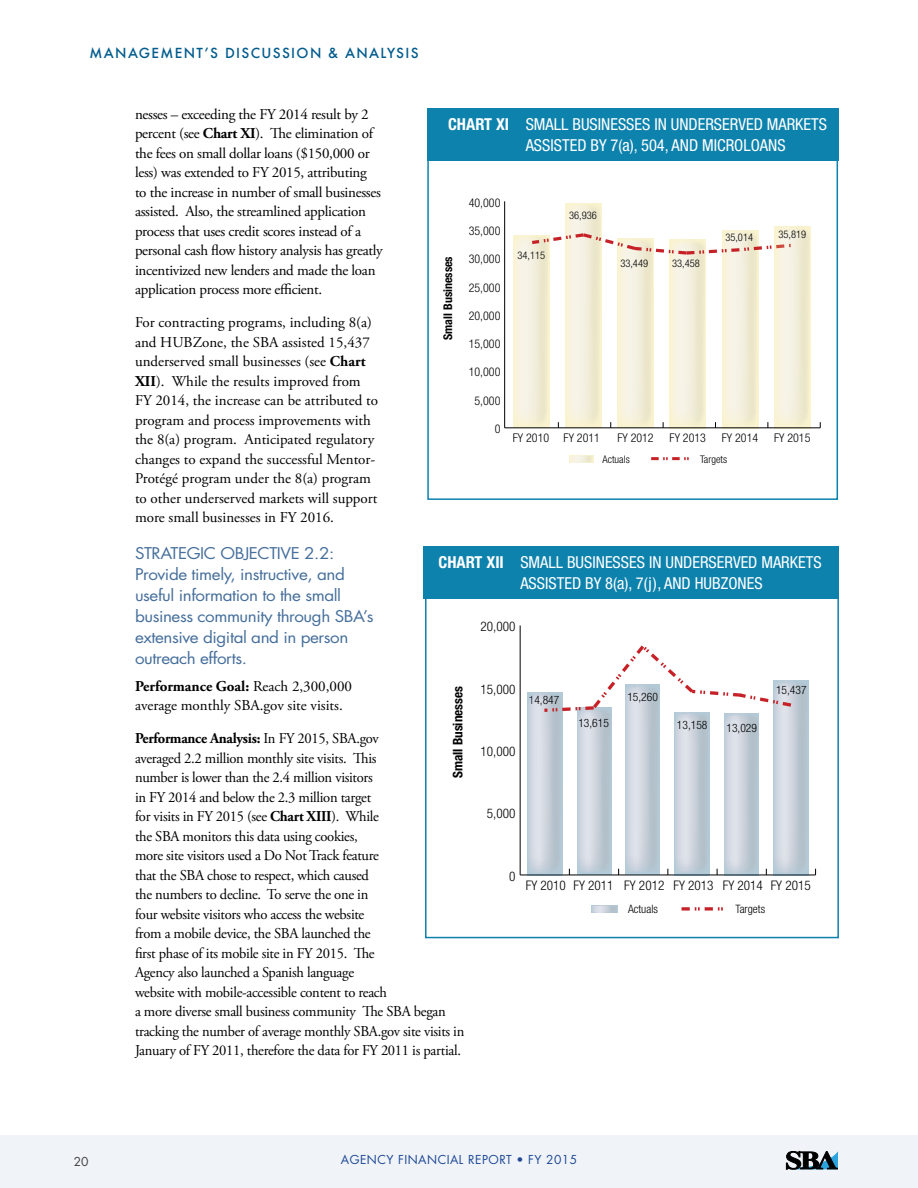
<style>
.page{position:relative;width:918px;height:1188px;background:#fff}
.page>*{position:absolute;margin:0;border:0;box-sizing:border-box;transform-origin:0 0}
.t1{font:condensed 16.5px/21px "Helvetica Neue";color:#fff}
.Subhead_3{font:15.75px/21px "Futura";letter-spacing:-.025em;color:#466f9c;scale:1.08 1}
.Text{font:15px/19.5px "Adobe Garamond Pro";letter-spacing:-.02em;color:#000}
.Text-2{font:15px/19.5px "Adobe Garamond Pro";color:#000}
.t2{font:500 13.5px "Futura";letter-spacing:.1em;color:#005b8d}
.t3{font:300 condensed 13.2px "Helvetica Neue";color:#000}
.t4{font:700 condensed 13.2px "Helvetica Neue";color:#000}
.t5{font:300 condensed 12px "Helvetica Neue";color:#000}
.t6{font:12px "Futura";letter-spacing:.04em;color:#1f4996}
.t7{font:700 condensed 12px "Helvetica Neue";color:#000}
.t8{font:12px "Futura";color:#414042}
.t9{font:300 condensed 11.55px "Helvetica Neue";color:#000}
.t10{font:300 condensed 10.5px "Helvetica Neue";color:#000}
.s1{font-weight:700}
</style>
<div class="page">
<div style="left:0;top:1135px;width:918px;height:53px;background:#f0f3f7"></div>
<svg style="left:786px;top:1151px;width:52px;height:18px"></svg>
<div style="left:425px;top:597px;width:414px;height:341px;border:2px solid #0d82ad"></div>
<div style="left:424px;top:546px;width:415px;height:53px;background:#0d82ad"></div>
<svg style="left:682px;top:907px;width:41px;height:4px"></svg>
<hr style="left:520px;top:875px;width:296px;height:1px;background:#000">
<hr style="left:504px;top:201px;width:1px;height:227px;background:#000">
<hr style="left:520px;top:625px;width:1px;height:250px;background:#000">
<svg style="left:724px;top:714px;width:35px;height:162px;background:#c5cfd9"></svg>
<svg style="left:774px;top:681px;width:34px;height:195px;background:#c5cfd8"></svg>
<svg style="left:675px;top:714px;width:34px;height:161px;background:#c6d0d9"></svg>
<svg style="left:625px;top:714px;width:34px;height:161px;background:#c7d0da"></svg>
<svg style="left:528px;top:692px;width:34px;height:183px;background:#c7d0da"></svg>
<svg style="left:577px;top:714px;width:35px;height:160px;background:#c7d0da"></svg>
<svg style="left:592px;top:905px;width:26px;height:8px"></svg>
<svg style="left:541px;top:645px;width:254px;height:69px"></svg>
<div style="left:427px;top:159px;width:411px;height:341px;border:2px solid #0d82ad"></div>
<div style="left:427px;top:108px;width:411px;height:53px;background:#0d82ad"></div>
<svg style="left:722px;top:230px;width:36px;height:198px;background:#f2eed8"></svg>
<div style="left:670px;top:239px;width:36px;height:189px;background:linear-gradient(to right,#faf6ea,#ede8cd)"></div>
<div style="left:618px;top:238px;width:36px;height:190px;background:linear-gradient(to right,#faf6ea,#eee9cc)"></div>
<div style="left:565px;top:203px;width:36px;height:225px;background:linear-gradient(to right,#faf6e8,#ede8cd)"></div>
<div style="left:513px;top:235px;width:36px;height:193px;background:linear-gradient(to right,#faf6e9,#ede9cd)"></div>
<svg style="left:529px;top:231px;width:243px;height:25px"></svg>
<div style="left:774px;top:227px;width:36px;height:201px;background:linear-gradient(to right,#faf3e6,#ede9ce)"></div>
<svg style="left:651px;top:457px;width:38px;height:3px"></svg>
<hr style="left:505px;top:428px;width:315px;height:1px;background:#000">
<svg style="left:570px;top:455px;width:23px;height:8px"></svg>
<p class="t2" style="left:90px;top:43px;width:331px">MANAGEMENT’S DISCUSSION &amp; ANALYSIS</p>
<p class="t8" style="left:74px;top:1154px;width:16px">20</p>
<p class="Text" style="left:135px;top:105px;width:249px">nesses – exceeding the FY 2014 result by 2 percent (see <span class="s1">Chart XI</span>). The elimination of the fees on small dollar loans ($150,000 or less) was extended to FY 2015, attributing<br>to the increase in number of small businesses assisted. Also, the streamlined application process that uses credit scores instead of a personal cash flow history analysis has greatly incentivized new lenders and made the loan application process more efficient.</p>
<p class="Text-2" style="left:135px;top:313px;width:245px">For contracting programs, including 8(a) and HUBZone, the SBA assisted 15,437 underserved small businesses (see <span class="s1">Chart XII</span>). While the results improved from FY 2014, the increase can be attributed to program and process improvements with the 8(a) program. Anticipated regulatory changes to expand the successful Mentor-Protégé program under the 8(a) program to other underserved markets will support more small businesses in FY 2016.</p>
<p class="Subhead_3" style="left:135px;top:543px;width:222px">STRATEGIC OBJECTIVE 2.2:<br>Provide timely, instructive, and useful information to the small business community through SBA’s extensive digital and in person outreach efforts.</p>
<p class="Text-2" style="left:135px;top:677px;width:219px"><span class="s1">Performance Goal:</span> Reach 2,300,000 average monthly SBA.gov site visits.</p>
<p class="Text" style="left:135px;top:729px;width:331px"><span class="s1">Performance Analysis:</span> In FY 2015, SBA.gov<br>averaged 2.2 million monthly site visits. This<br>number is lower than the 2.4 million visitors<br>in FY 2014 and below the 2.3 million target<br>for visits in FY 2015 (see <span class="s1">Chart XIII</span>). While<br>the SBA monitors this data using cookies,<br>more site visitors used a Do Not Track feature<br>that the SBA chose to respect, which caused<br>the numbers to decline. To serve the one in<br>four website visitors who access the website<br>from a mobile device, the SBA launched the<br>first phase of its mobile site in FY 2015. The<br>Agency also launched a Spanish language<br>website with mobile-accessible content to reach<br>a more diverse small business community The SBA began tracking the number of average monthly SBA.gov site visits in January of FY 2011, therefore the data for FY 2011 is partial.</p>
<p class="t1" style="left:526px;top:114px;width:303px;text-indent:-78px"><span class="s1">CHART XI</span> SMALL BUSINESSES IN UNDERSERVED MARKETS<br>ASSISTED BY 7(a), 504, AND MICROLOANS</p>
<p class="t5" style="left:469px;top:195px;width:33px">40,000</p>
<p class="t10" style="left:569px;top:209px;width:29px">36,936</p>
<p class="t5" style="left:469px;top:224px;width:33px">35,000</p>
<p class="t10" style="left:725px;top:232px;width:29px">35,014</p>
<p class="t10" style="left:778px;top:228px;width:29px">35,819</p>
<p class="t10" style="left:517px;top:250px;width:29px">34,115</p>
<p class="t5" style="left:469px;top:252px;width:33px">30,000</p>
<p class="t7" style="left:441px;top:340px;width:85px;rotate:-90deg">Small Businesses</p>
<p class="t10" style="left:620px;top:257px;width:29px">33,449</p>
<p class="t10" style="left:672px;top:257px;width:29px">33,458</p>
<p class="t5" style="left:469px;top:280px;width:33px">25,000</p>
<p class="t5" style="left:469px;top:309px;width:33px">20,000</p>
<p class="t5" style="left:469px;top:337px;width:33px">15,000</p>
<p class="t5" style="left:469px;top:365px;width:33px">10,000</p>
<p class="t5" style="left:475px;top:394px;width:27px">5,000</p>
<p class="t5" style="left:495px;top:422px;width:7px">0</p>
<p class="t5" style="left:513px;top:431px;width:89px">FY 2010 FY 2011</p>
<p class="t5" style="left:617px;top:431px;width:38px">FY 2012</p>
<p class="t5" style="left:670px;top:431px;width:38px">FY 2013</p>
<p class="t5" style="left:722px;top:431px;width:38px">FY 2014</p>
<p class="t5" style="left:774px;top:431px;width:38px">FY 2015</p>
<p class="t10" style="left:603px;top:453px;width:29px">Actuals</p>
<p class="t10" style="left:700px;top:453px;width:29px">Targets</p>
<p class="t1" style="left:520px;top:552px;width:303px;text-indent:-82px"><span class="s1">CHART XII</span> SMALL BUSINESSES IN UNDERSERVED MARKETS<br>ASSISTED BY 8(a), 7(j), AND HUBZONES</p>
<p class="t3" style="left:481px;top:619px;width:36px">20,000</p>
<p class="t3" style="left:481px;top:681px;width:36px">15,000</p>
<p class="t9" style="left:776px;top:684px;width:32px">15,437</p>
<p class="t4" style="left:450px;top:778px;width:94px;rotate:-90deg">Small Businesses</p>
<p class="t9" style="left:627px;top:690px;width:32px">15,260</p>
<p class="t9" style="left:529px;top:694px;width:32px">14,847</p>
<p class="t9" style="left:578px;top:717px;width:32px">13,615</p>
<p class="t9" style="left:677px;top:718px;width:32px">13,158</p>
<p class="t9" style="left:727px;top:722px;width:32px">13,029</p>
<p class="t3" style="left:481px;top:744px;width:36px">10,000</p>
<p class="t3" style="left:487px;top:806px;width:30px">5,000</p>
<p class="t3" style="left:509px;top:868px;width:8px">0</p>
<p class="t3" style="left:526px;top:878px;width:286px">FY 2010 FY 2011 FY 2012 FY 2013 FY 2014 FY 2015</p>
<p class="t9" style="left:628px;top:902px;width:31px">Actuals</p>
<p class="t9" style="left:735px;top:902px;width:31px">Targets</p>
<p class="t6" style="left:341px;top:1152px;width:238px">AGENCY FINANCIAL REPORT • FY 2015</p>
</div>
